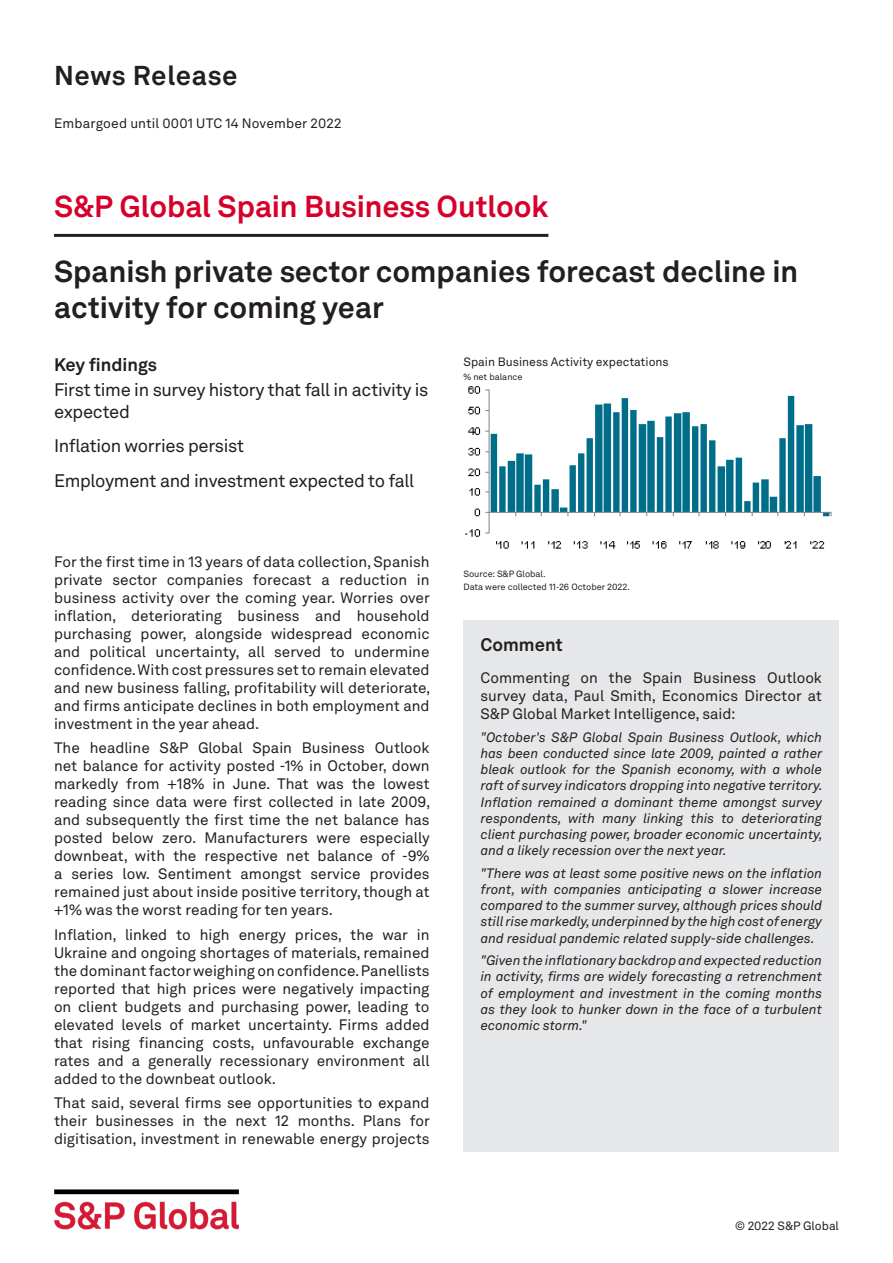
<style>
.page{position:relative;width:893px;height:1263px;background:#fff}
.page>*{position:absolute;margin:0;border:0;box-sizing:border-box;transform-origin:0 0}
.t1{font:700 30px/36px "Akkurat LL";color:#231f20}
.t2{font:700 30px "Akkurat LL";letter-spacing:-.005em;color:#d6002a}
.Section_header{font:700 27px "Akkurat LL";letter-spacing:.025em;color:#231f20}
.Key_findings{font:18px/21.6px "Akkurat LL";letter-spacing:-.02em;color:#231f20}
.Subheader{font:700 18px "Akkurat LL";color:#231f20}
.Body_copy_2{font:15px/18px "Akkurat LL";color:#231f20;text-align:justify}
.Comment{font:italic 13.5px/16.2px "Akkurat LL";color:#231f20;text-align:justify}
.Embargo{font:13.5px "Akkurat LL";letter-spacing:.01em;color:#231f20}
.Chart_title{font:12px "Akkurat LL";color:#231f20}
.Boiler{font:9px "Akkurat LL";color:#231f20}
.Source{font:9px "Akkurat LL";color:#231f20}
.Axis_title{font:9px "Akkurat LL";color:#231f20}
</style>
<div class="page">
<img style="left:54px;top:1189px;width:185px;height:41px">
<img style="left:465px;top:386px;width:367px;height:163px">
<hr style="left:54px;top:234px;width:494px;height:3px;background:#231f20">
<div style="left:463px;top:620px;width:376px;height:51px;background:#e6e7e9"></div>
<div style="left:463px;top:731px;width:376px;height:421px;background:#e6e7e9"></div>
<div style="left:463px;top:671px;width:376px;height:60px;background:#e6e7e9"></div>
<p class="Section_header" style="left:54px;top:55px;width:185px">News Release</p>
<p class="Embargo" style="left:54px;top:113px;width:289px">Embargoed until 0001 UTC 14 November 2022</p>
<p class="t2" style="left:54px;top:183px;width:496px">S&amp;P Global Spain Business Outlook</p>
<p class="t1" style="left:54px;top:252px;width:746px">Spanish private sector companies forecast decline in activity for coming year</p>
<p class="Subheader" style="left:54px;top:351px;width:105px">Key findings</p>
<p class="Chart_title" style="left:463px;top:353px;width:207px">Spain Business Activity expectations</p>
<p class="Axis_title" style="left:463px;top:370px;width:61px">% net balance</p>
<p class="Key_findings" style="left:54px;top:378px;width:376px">First time in survey history that fall in activity is expected</p>
<p class="Key_findings" style="left:54px;top:434px;width:192px">Inflation worries persist</p>
<p class="Key_findings" style="left:54px;top:469px;width:361px">Employment and investment expected to fall</p>
<p class="Body_copy_2" style="left:54px;top:552px;width:378px">For the first time in 13 years of data collection, Spanish private sector companies forecast a reduction in business activity over the coming year. Worries over inflation, deteriorating business and household purchasing power, alongside widespread economic and political uncertainty, all served to undermine confidence. With cost pressures set to remain elevated and new business falling, profitability will deteriorate, and firms anticipate declines in both employment and investment in the year ahead.</p>
<p class="Body_copy_2" style="left:54px;top:738px;width:378px">The headline S&amp;P Global Spain Business Outlook net balance for activity posted -1% in October, down markedly from +18% in June. That was the lowest reading since data were first collected in late 2009, and subsequently the first time the net balance has posted below zero. Manufacturers were especially downbeat, with the respective net balance of -9% a series low. Sentiment amongst service provides remained just about inside positive territory, though at +1% was the worst reading for ten years.</p>
<p class="Body_copy_2" style="left:54px;top:925px;width:377px">Inflation, linked to high energy prices, the war in Ukraine and ongoing shortages of materials, remained the dominant factor weighing on confidence. Panellists reported that high prices were negatively impacting on client budgets and purchasing power, leading to elevated levels of market uncertainty. Firms added that rising financing costs, unfavourable exchange rates and a generally recessionary environment all added to the downbeat outlook.</p>
<p class="Body_copy_2" style="left:54px;top:1093px;width:377px">That said, several firms see opportunities to expand their businesses in the next 12 months. Plans for digitisation, investment in renewable energy projects</p>
<p class="Source" style="left:463px;top:567px;width:84px">Source: S&amp;P Global.</p>
<p class="Boiler" style="left:463px;top:580px;width:168px">Data were collected 11-26 October 2022.</p>
<p class="Subheader" style="left:480px;top:631px;width:84px">Comment</p>
<p class="Body_copy_2" style="left:480px;top:668px;width:343px">Commenting on the Spain Business Outlook survey data, Paul Smith, Economics Director at S&amp;P Global Market Intelligence, said:</p>
<p class="Comment" style="left:480px;top:728px;width:344px">"October's S&amp;P Global Spain Business Outlook, which has been conducted since late 2009, painted a rather bleak outlook for the Spanish economy, with a whole raft of survey indicators dropping into negative territory.<br>Inflation remained a dominant theme amongst survey respondents, with many linking this to deteriorating client purchasing power, broader economic uncertainty, and a likely recession over the next year.</p>
<p class="Comment" style="left:480px;top:864px;width:343px">"There was at least some positive news on the inflation front, with companies anticipating a slower increase compared to the summer survey, although prices should still rise markedly, underpinned by the high cost of energy and residual pandemic related supply-side challenges.</p>
<p class="Comment" style="left:480px;top:952px;width:343px">"Given the inflationary backdrop and expected reduction in activity, firms are widely forecasting a retrenchment of employment and investment in the coming months as they look to hunker down in the face of a turbulent economic storm."</p>
<p class="Chart_title" style="left:735px;top:1216px;width:105px">© 2022 S&amp;P Global</p>
</div>
